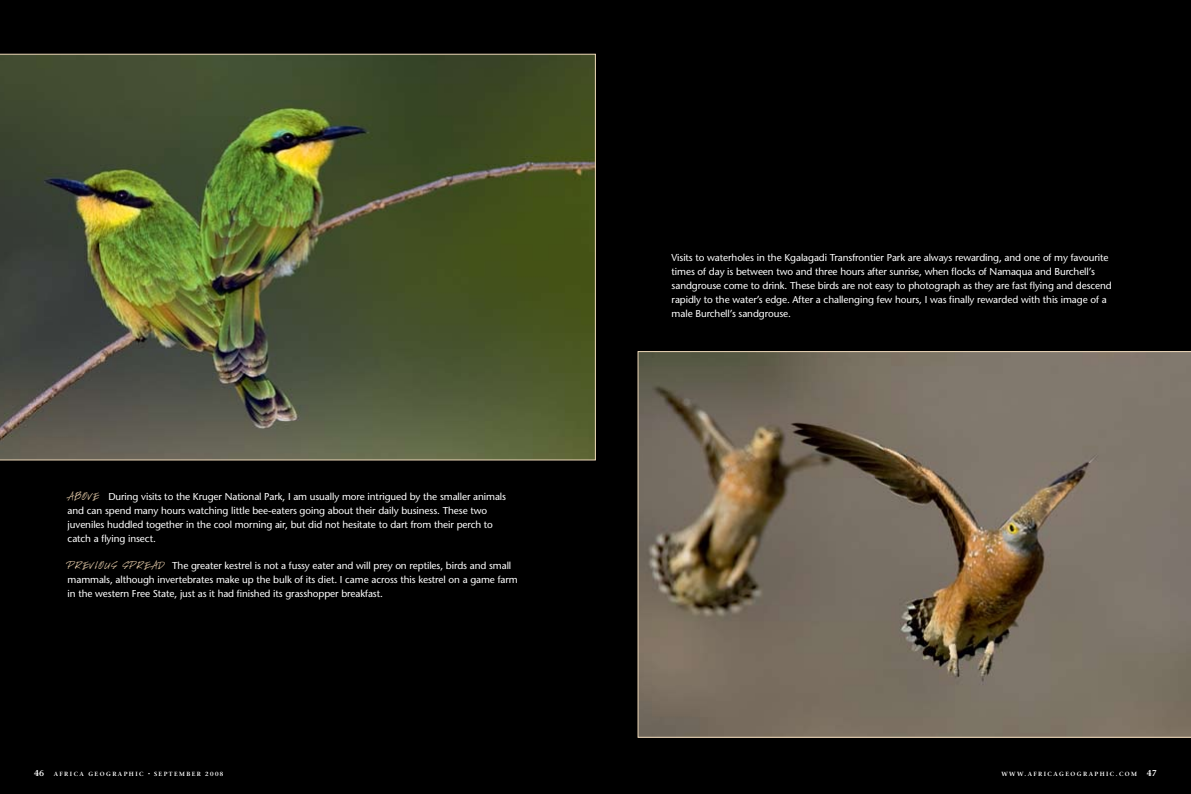
<style>
.page{position:relative;width:1191px;height:794px;background:#000}
.page>*{position:absolute;margin:0;border:0;box-sizing:border-box;transform-origin:0 0}
.t1{font:10px/14px "Stone Sans";letter-spacing:-.01em;color:#fff}
.t2{font:600 8.5px "Stone Serif";color:#fff}
.t3{font:600 6px "Stone Serif";letter-spacing:.24em;color:#fff}
.s1{font-family:"Handwriting";font-size:18px;color:#ebd1ae}
.s2{font-size:8.5px}
.s3{font-size:4px}
</style>
<div class="page">
<img style="left:0;top:54px;width:595px;height:406px">
<svg style="left:638px;top:351px;width:553px;height:386px;background:#786d5d"></svg>
<p class="t1" style="left:68px;top:489px;width:440px"><span class="s1">ABOVE</span> During visits to the Kruger National Park, I am usually more intrigued by the smaller animals and can spend many hours watching little bee-eaters going about their daily business. These two juveniles huddled together in the cool morning air, but did not hesitate to dart from their perch to catch a flying insect.</p>
<p class="t1" style="left:68px;top:558px;width:452px"><span class="s1">PREVIOUS SPREAD</span> The greater kestrel is not a fussy eater and will prey on reptiles, birds and small mammals, although invertebrates make up the bulk of its diet. I came across this kestrel on a game farm in the western Free State, just as it had finished its grasshopper breakfast.</p>
<p class="t3" style="left:34px;top:770px;width:127px"><span class="s2">46</span> AFRICA GEOGRAPHIC <span class="s3">•</span> SEPTEMBER</p>
<p class="t3" style="left:205px;top:770px;width:20px">2008</p>
<p class="t1" style="left:671px;top:251px;width:442px">Visits to waterholes in the Kgalagadi Transfrontier Park are always rewarding, and one of my favourite times of day is between two and three hours after sunrise, when flocks of Namaqua and Burchell’s sandgrouse come to drink. These birds are not easy to photograph as they are fast flying and descend rapidly to the water’s edge. After a challenging few hours, I was finally rewarded with this image of a male Burchell’s sandgrouse.</p>
<p class="t3" style="left:1001px;top:770px;width:33px">WWW.AFRICAGEOGRAPHIC</p>
<p class="t3" style="left:1115px;top:770px;width:11px">.COM</p>
<p class="t2" style="left:1146px;top:768px;width:12px">47</p>
</div>
